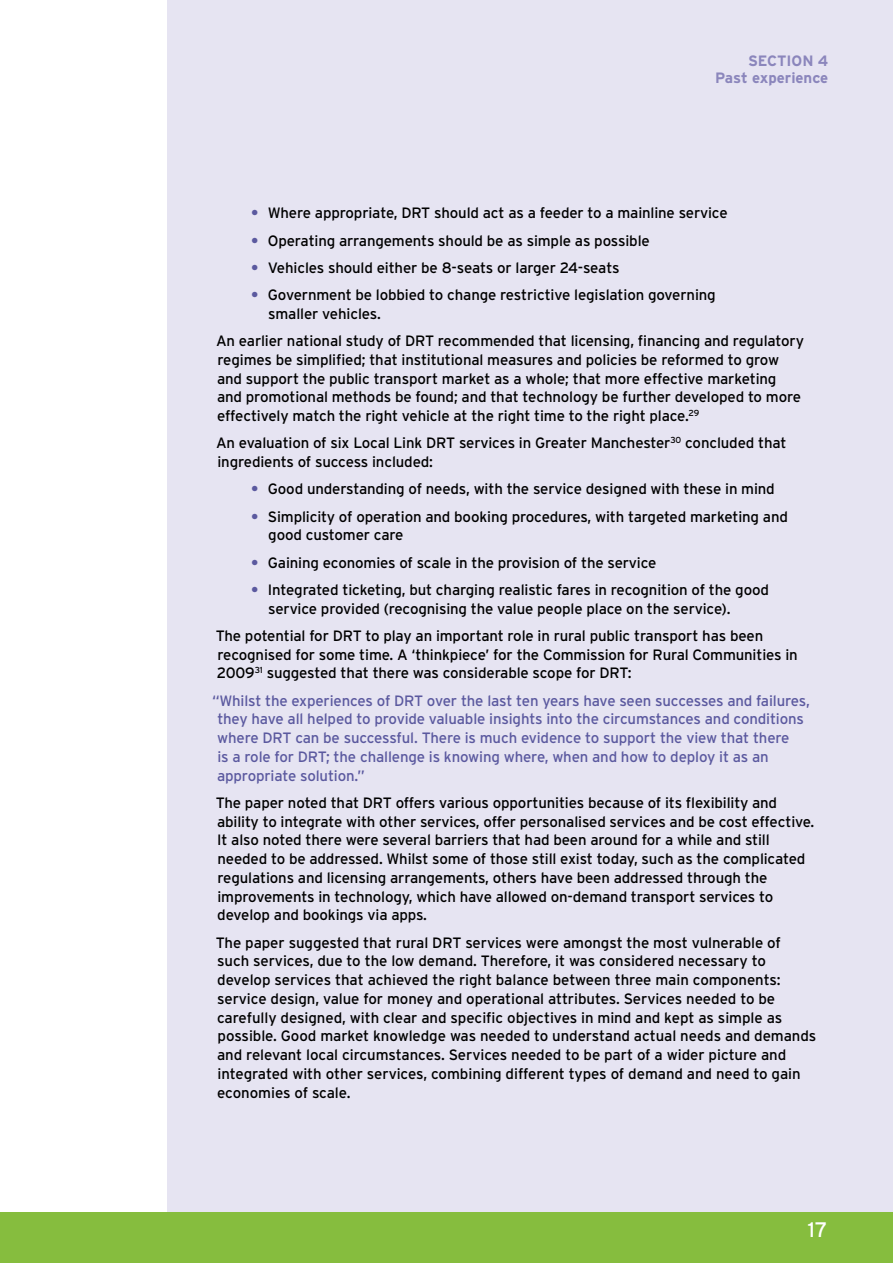
<style>
.page{position:relative;width:893px;height:1263px;background:#fff}
.page>*{position:absolute;margin:0;border:0;box-sizing:border-box;transform-origin:0 0}
.t1{font:21px "Interstate";color:#fff}
.t2{font:15px/18.8px "Interstate";letter-spacing:-.01em;color:#000}
.t3{font:15px/18.8px "Interstate";letter-spacing:-.01em;color:#5b599f}
.t4{font:700 15px/16.5px "Interstate";color:#8b86bc;text-align:right}
.s1{font-weight:700;color:#5b599f}
</style>
<div class="page">
<div style="left:0;top:1212px;width:893px;height:51px;background:#86bd3e"></div>
<div style="left:167px;top:0;width:726px;height:1212px;background:#e6e4f2"></div>
<p class="t4" style="left:715px;top:52px;width:115px">SECTION 4<br>Past experience</p>
<p class="t2" style="left:251px;top:203px;width:478px"><span class="s1">•</span> Where appropriate, DRT should act as a feeder to a mainline service</p>
<p class="t2" style="left:251px;top:231px;width:400px"><span class="s1">•</span> Operating arrangements should be as simple as possible</p>
<p class="t2" style="left:251px;top:258px;width:370px"><span class="s1">•</span> Vehicles should either be 8-seats or larger 24-seats</p>
<p class="t2" style="left:268px;top:285px;width:449px;text-indent:-17px"><span class="s1">•</span> Government be lobbied to change restrictive legislation governing smaller vehicles.</p>
<p class="t2" style="left:216px;top:331px;width:589px">An earlier national study of DRT recommended that licensing, financing and regulatory regimes be simplified; that institutional measures and policies be reformed to grow and support the public transport market as a whole; that more effective marketing and promotional methods be found; and that technology be further developed to more effectively match the right vehicle at the right time to the right place.<sup>29</sup></p>
<p class="t2" style="left:216px;top:433px;width:572px">An evaluation of six Local Link DRT services in Greater Manchester<sup>30</sup> concluded that ingredients of success included:</p>
<p class="t2" style="left:251px;top:479px;width:525px"><span class="s1">•</span> Good understanding of needs, with the service designed with these in mind</p>
<p class="t2" style="left:268px;top:507px;width:521px;text-indent:-17px"><span class="s1">•</span> Simplicity of operation and booking procedures, with targeted marketing and good customer care</p>
<p class="t2" style="left:251px;top:553px;width:407px"><span class="s1">•</span> Gaining economies of scale in the provision of the service</p>
<p class="t2" style="left:268px;top:580px;width:502px;text-indent:-17px"><span class="s1">•</span> Integrated ticketing, but charging realistic fares in recognition of the good service provided (recognising the value people place on the service).</p>
<p class="t2" style="left:216px;top:626px;width:583px">The potential for DRT to play an important role in rural public transport has been recognised for some time. A ‘thinkpiece’ for the Commission for Rural Communities in<br>2009<sup>31</sup> suggested that there was considerable scope for DRT:</p>
<p class="t3" style="left:217px;top:691px;width:594px;text-indent:-5px">“Whilst the experiences of DRT over the last ten years have seen successes and failures, they have all helped to provide valuable insights into the circumstances and conditions where DRT can be successful. There is much evidence to support the view that there<br>is a role for DRT; the challenge is knowing where, when and how to deploy it as an appropriate solution.”</p>
<p class="t2" style="left:216px;top:793px;width:600px">The paper noted that DRT offers various opportunities because of its flexibility and ability to integrate with other services, offer personalised services and be cost effective.<br>It also noted there were several barriers that had been around for a while and still needed to be addressed. Whilst some of those still exist today, such as the complicated regulations and licensing arrangements, others have been addressed through the improvements in technology, which have allowed on-demand transport services to develop and bookings via apps.</p>
<p class="t2" style="left:216px;top:933px;width:602px">The paper suggested that rural DRT services were amongst the most vulnerable of such services, due to the low demand. Therefore, it was considered necessary to develop services that achieved the right balance between three main components: service design, value for money and operational attributes. Services needed to be carefully designed, with clear and specific objectives in mind and kept as simple as possible. Good market knowledge was needed to understand actual needs and demands and relevant local circumstances. Services needed to be part of a wider picture and integrated with other services, combining different types of demand and need to gain economies of scale.</p>
<h1 class="t1" style="left:808px;top:1217px;width:21px">17</h1>
</div>
